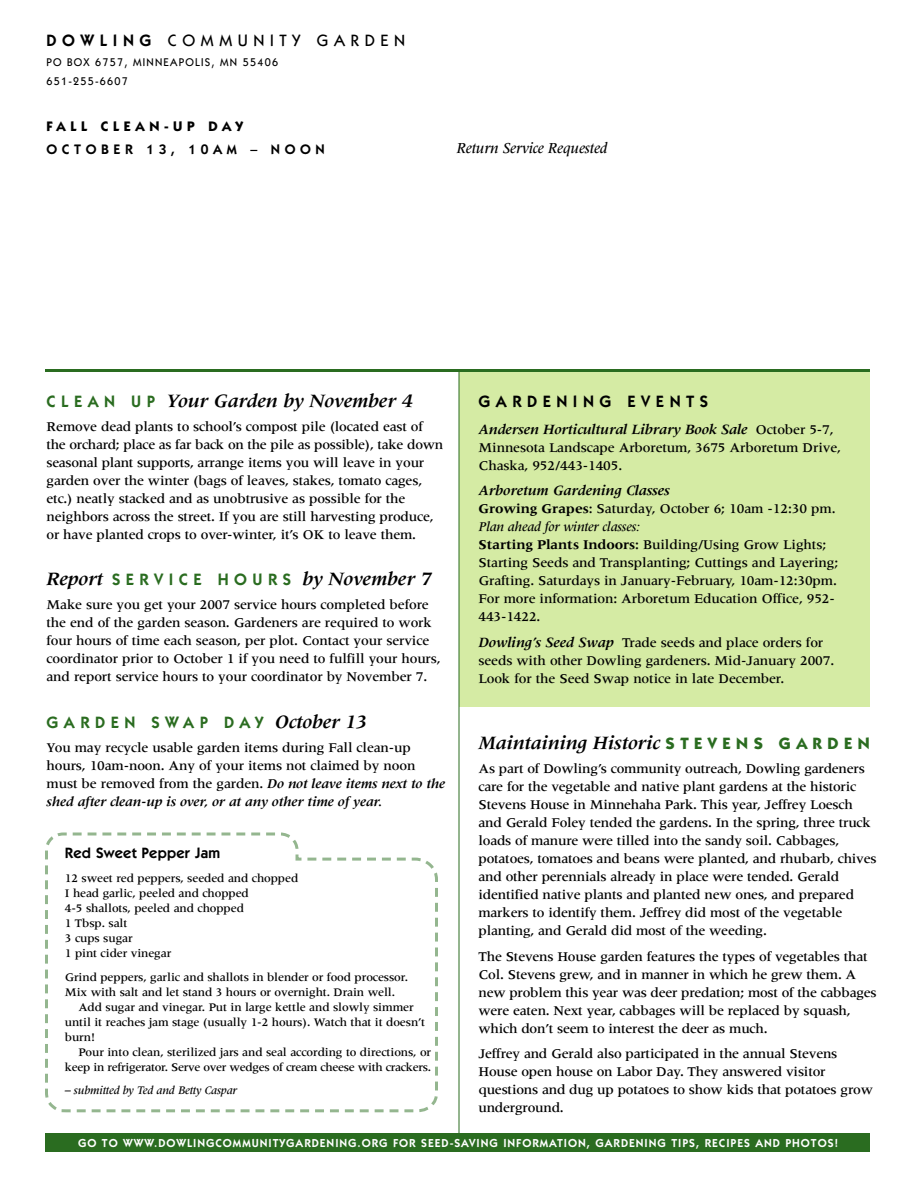
<style>
.page{position:relative;width:918px;height:1188px;background:#fff}
.page>*{position:absolute;margin:0;border:0;box-sizing:border-box;transform-origin:0 0}
.t1{font:italic 700 19.5px "Meridien";letter-spacing:-.01em;color:#000}
.t2{font:600 16.5px "Itc Kabel";letter-spacing:.335em;color:#2a6c20}
.t3{font:500 16.5px "Itc Kabel";letter-spacing:.34em;color:#000}
.t4{font:600 16.5px "Itc Kabel";letter-spacing:.335em;color:#000}
.t5{font:italic 500 15.75px "Meridien";letter-spacing:-.005em;color:#000}
.t6{font:600 15px "Itc Kabel";letter-spacing:.01em;color:#000}
.t7{font:italic 700 14.7px "Meridien";letter-spacing:-.01em;color:#000}
.t8{font:500 13.8px/18px "Meridien";letter-spacing:-.015em;color:#000}
.t9{font:600 13.8px "Itc Kabel";letter-spacing:.335em;color:#000}
.t10{font:700 13.8px "Itc Kabel";letter-spacing:.335em;color:#000}
.t11{font:500 12px/15px "Meridien";letter-spacing:-.01em;color:#000}
.t12{font:500 12px/15px "Meridien";letter-spacing:-.03em;color:#000;text-align:right}
.t13{font:italic 500 12px "Meridien";letter-spacing:-.01em;color:#000}
.t14{font:600 11.7px "Itc Kabel";letter-spacing:.085em;color:#fff}
.t15{font:500 11.25px/19.5px "Itc Kabel";letter-spacing:.11em;color:#000}
.s1{font-weight:600}
.s2{font-family:"Itc Kabel";font-weight:600;font-style:normal;font-size:16.5px;color:#2a6c20}
.s3{font-family:"Meridien";font-weight:700;font-style:italic;font-size:19.5px;color:#000}
.s4{font-weight:700;font-style:italic}
.s5{font-weight:500;font-style:normal;font-size:13.8px}
.s6{font-weight:700}
.s7{font-style:italic}
.s8{font-weight:700;font-style:italic;font-size:14.7px}
.s9{font-family:"Itc Kabel";font-style:normal;font-size:16.5px;color:#2a6c20}
</style>
<div class="page">
<div style="left:459px;top:369px;width:411px;height:338px;background:#d5eba4"></div>
<hr style="left:45px;top:369px;width:825px;height:3px;background:#2a6c20">
<hr style="left:459px;top:371px;width:1px;height:762px;background:#2a6c20">
<div style="left:45px;top:1133px;width:825px;height:19px;background:#2a6c20"></div>
<svg style="left:45px;top:832px;width:254px;height:278px"></svg>
<svg style="left:304px;top:857px;width:134px;height:256px"></svg>
<svg style="left:58px;top:851px;width:246px;height:262px"></svg>
<p class="t3" style="left:46px;top:34px;width:360px"><span class="s1">DOWLING</span> COMMUNITY GARDEN</p>
<p class="t15" style="left:46px;top:53px;width:233px">PO BOX 6757, MINNEAPOLIS, MN 55406<br>651-255-6607</p>
<p class="t10" style="left:46px;top:121px;width:198px">FALL CLEAN-UP DAY</p>
<p class="t9" style="left:46px;top:144px;width:280px">OCTOBER 13, 10AM – NOON</p>
<p class="t5" style="left:457px;top:142px;width:152px">Return Service Requested</p>
<h1 class="t1" style="left:46px;top:393px;width:368px"><span class="s2">C L E A N U P</span> Your Garden by November 4</h1>
<p class="t8" style="left:46px;top:418px;width:398px">Remove dead plants to school’s compost pile (located east of the orchard; place as far back on the pile as possible), take down seasonal plant supports, arrange items you will leave in your garden over the winter (bags of leaves, stakes, tomato cages, etc.) neatly stacked and as unobtrusive as possible for the neighbors across the street. If you are still harvesting produce, or have planted crops to over-winter, it’s OK to leave them.</p>
<h1 class="t1" style="left:46px;top:571px;width:387px">Report <span class="s2">S E R V I C E H O U R S</span> by November 7</h1>
<p class="t8" style="left:46px;top:597px;width:396px">Make sure you get your 2007 service hours completed before the end of the garden season. Gardeners are required to work four hours of time each season, per plot. Contact your service coordinator prior to October 1 if you need to fulfill your hours, and report service hours to your coordinator by November 7.</p>
<p class="t2" style="left:46px;top:716px;width:322px">GARDEN SWAP DAY <span class="s3">October 13</span></p>
<p class="t8" style="left:46px;top:739px;width:400px">You may recycle usable garden items during Fall clean-up hours, 10am-noon. Any of your items not claimed by noon must be removed from the garden. <span class="s4">Do not leave items next to the shed after clean-up is over, or at any other time of year.</span></p>
<p class="t6" style="left:65px;top:848px;width:157px">Red Sweet Pepper Jam</p>
<p class="t11" style="left:65px;top:872px;width:235px">12 sweet red peppers, seeded and chopped<br>I head garlic, peeled and chopped<br>4-5 shallots, peeled and chopped<br>1 Tbsp. salt<br>3 cups sugar<br>1 pint cider vinegar</p>
<p class="t11" style="left:65px;top:971px;width:345px">Grind peppers, garlic and shallots in blender or food processor.<br>Mix with salt and let stand 3 hours or overnight. Drain well.</p>
<p class="t11" style="left:65px;top:1001px;width:362px;text-indent:14px">Add sugar and vinegar. Put in large kettle and slowly simmer until it reaches jam stage (usually 1-2 hours). Watch that it doesn’t burn!</p>
<p class="t12" style="left:65px;top:1046px;width:368px">Pour into clean, sterilized jars and seal according to directions, or keep in refrigerator. Serve over wedges of cream cheese with crackers.</p>
<p class="t13" style="left:65px;top:1085px;width:174px">– submitted by Ted and Betty Caspar</p>
<p class="t4" style="left:478px;top:395px;width:231px">GARDENING EVENTS</p>
<p class="t7" style="left:478px;top:423px;width:357px">Andersen Horticultural Library Book Sale <span class="s5">October 5-7,</span></p>
<p class="t8" style="left:478px;top:439px;width:364px">Minnesota Landscape Arboretum, 3675 Arboretum Drive,<br>Chaska, 952/443-1405.</p>
<p class="t7" style="left:478px;top:485px;width:193px">Arboretum Gardening Classes</p>
<p class="t8" style="left:478px;top:501px;width:361px"><span class="s6">Growing Grapes</span>: Saturday, October 6; 10am -12:30 pm.<br><span class="s7">Plan ahead for winter classes:<br></span><span class="s6">Starting Plants Indoors:</span> Building/Using Grow Lights; Starting Seeds and Transplanting; Cuttings and Layering; Grafting. Saturdays in January-February, 10am-12:30pm.<br>For more information: Arboretum Education Office, 952- 443-1422.</p>
<p class="t8" style="left:478px;top:634px;width:357px"><span class="s8">Dowling’s Seed Swap</span> Trade seeds and place orders for seeds with other Dowling gardeners. Mid-January 2007.<br>Look for the Seed Swap notice in late December.</p>
<h1 class="t1" style="left:478px;top:736px;width:393px">Maintaining Historic <span class="s9">S T E V E N S G A R D E N</span></h1>
<p class="t8" style="left:478px;top:761px;width:400px">As part of Dowling’s community outreach, Dowling gardeners care for the vegetable and native plant gardens at the historic Stevens House in Minnehaha Park. This year, Jeffrey Loesch and Gerald Foley tended the gardens. In the spring, three truck loads of manure were tilled into the sandy soil. Cabbages, potatoes, tomatoes and beans were planted, and rhubarb, chives and other perennials already in place were tended. Gerald identified native plants and planted new ones, and prepared markers to identify them. Jeffrey did most of the vegetable planting, and Gerald did most of the weeding.</p>
<p class="t8" style="left:478px;top:949px;width:400px">The Stevens House garden features the types of vegetables that Col. Stevens grew, and in manner in which he grew them. A new problem this year was deer predation; most of the cabbages were eaten. Next year, cabbages will be replaced by squash, which don’t seem to interest the deer as much.</p>
<p class="t8" style="left:478px;top:1046px;width:396px">Jeffrey and Gerald also participated in the annual Stevens House open house on Labor Day. They answered visitor questions and dug up potatoes to show kids that potatoes grow underground.</p>
<p class="t14" style="left:78px;top:1138px;width:762px">GO TO WWW.DOWLINGCOMMUNITYGARDENING.ORG FOR SEED-SAVING INFORMATION, GARDENING TIPS, RECIPES AND PHOTOS!</p>
</div>
